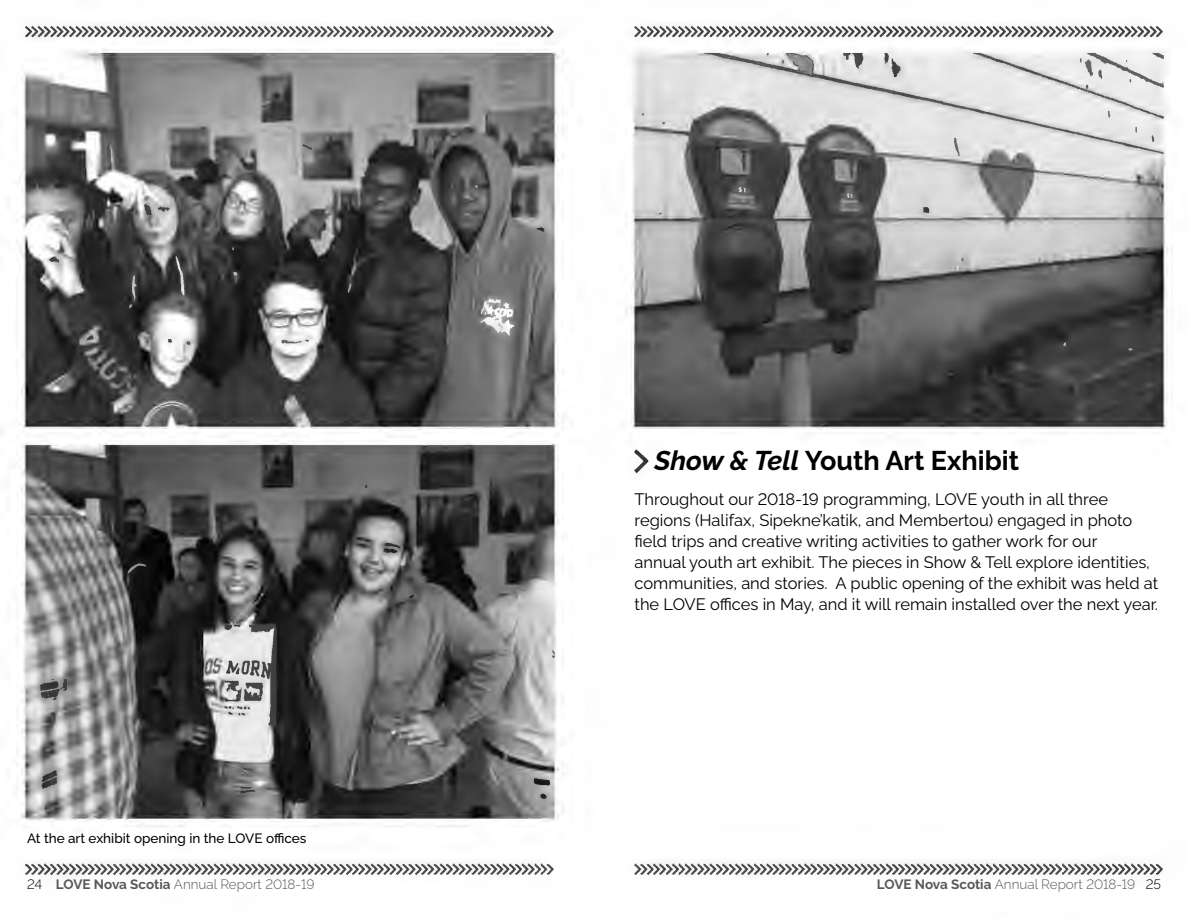
<style>
.page{position:relative;width:1188px;height:918px;background:#fff}
.page>*{position:absolute;margin:0;border:0;box-sizing:border-box;transform-origin:0 0}
.t1{font:700 27px "Raleway";color:#000}
.t2{font:16.5px/21px "Raleway";color:#000}
.t3{font:300 13.5px "Raleway";color:#57585b}
.t4{font:500 13.5px "Raleway";color:#000}
.s1{font-style:italic}
.s2{color:#000}
.s3{font-weight:700}
</style>
<div class="page">
<img style="left:17px;top:24px;width:1155px;height:852px">
<p class="t4" style="left:27px;top:828px;width:281px">At the art exhibit opening in the LOVE offices</p>
<h1 class="t1" style="left:654px;top:440px;width:366px"><span class="s1">Show &amp; Tell</span> Youth Art Exhibit</h1>
<p class="t2" style="left:634px;top:487px;width:525px">Throughout our 2018-19 programming, LOVE youth in all three regions (Halifax, Sipekne’katik, and Membertou) engaged in photo field trips and creative writing activities to gather work for our<br>annual youth art exhibit. The pieces in Show &amp; Tell explore identities, communities, and stories. A public opening of the exhibit was held at the LOVE offices in May, and it will remain installed over the next year.</p>
<p class="t3" style="left:27px;top:874px;width:289px"><span class="s2">24</span> <span class="s3">LOVE Nova Scotia</span> Annual Report 2018-19</p>
<p class="t3" style="left:877px;top:874px;width:286px"><span class="s3">LOVE Nova Scotia</span> Annual Report 2018-19 <span class="s2">25</span></p>
</div>
